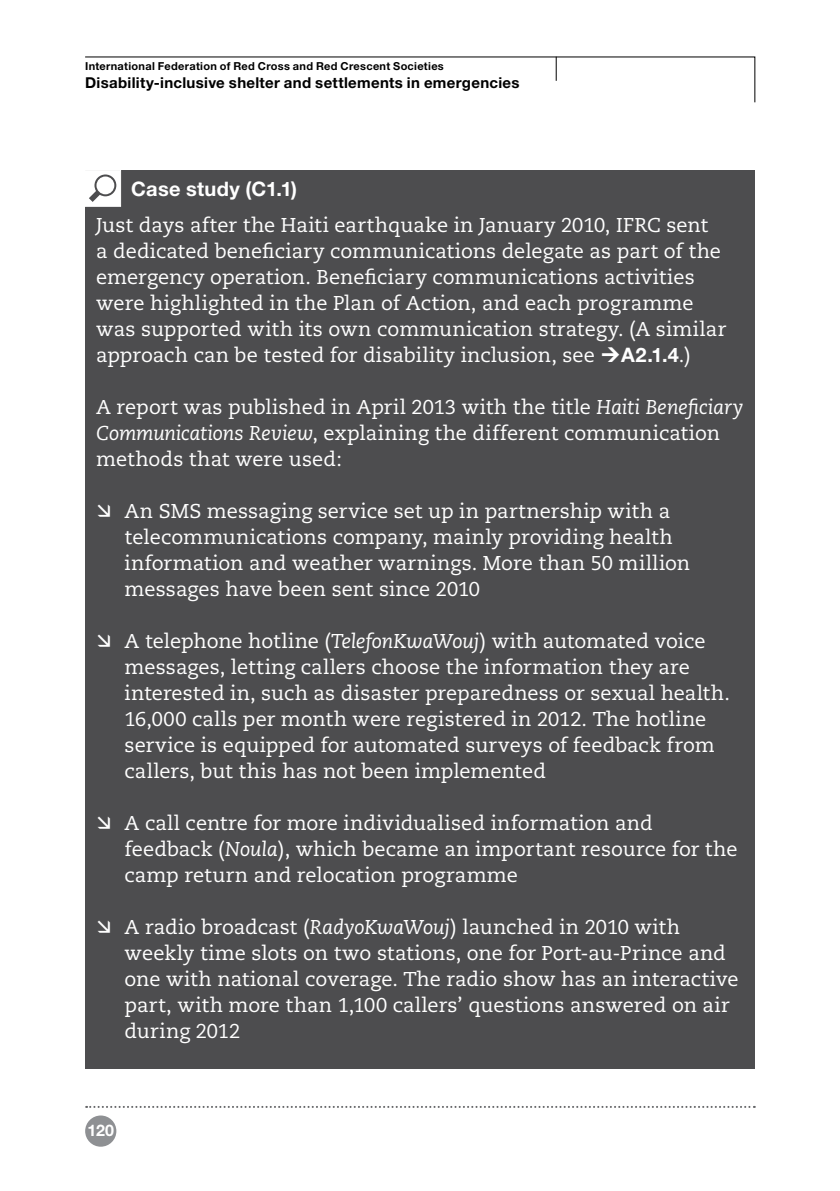
<style>
.page{position:relative;width:840px;height:1191px;background:#fff}
.page>*{position:absolute;margin:0;border:0;box-sizing:border-box;transform-origin:0 0}
.t1{font:20px/26px "Caecilia";color:#fff}
.t2{font:700 20px "Helvetica Neue LT Std";letter-spacing:.015em;color:#fff}
.t3{font:700 16px "Helvetica Neue LT Std";color:#fff}
.t4{font:700 15px "Helvetica Neue LT Std";letter-spacing:.02em;color:#000}
.t5{font:700 11px "Helvetica Neue LT Std";letter-spacing:.025em;color:#000}
.s1{font-family:"Caecilia";font-weight:400}
.s2{font-style:italic}
</style>
<div class="page">
<svg style="left:85px;top:56px;width:670px;height:47px"></svg>
<svg style="left:86px;top:1106px;width:668px;height:2px"></svg>
<div style="left:85px;top:1115px;width:31px;height:31px;background:#8e9093;border-radius:50%"></div>
<div style="left:85px;top:170px;width:669px;height:898px;background:#4d4d4f"></div>
<div style="left:84px;top:170px;width:37px;height:37px;background:#fff;border:1px solid #fff"></div>
<svg style="left:89px;top:174px;width:27px;height:28px"></svg>
<p class="t5" style="left:85px;top:59px;width:360px">International Federation of Red Cross and Red Crescent Societies</p>
<p class="t4" style="left:85px;top:74px;width:435px">Disability-inclusive shelter and settlements in emergencies</p>
<p class="t2" style="left:131px;top:176px;width:167px">Case study (C1.1)</p>
<p class="t1" style="left:96px;top:212px;width:631px">Just days after the Haiti earthquake in January 2010, IFRC sent<br>a dedicated beneficiary communications delegate as part of the emergency operation. Beneficiary communications activities were highlighted in the Plan of Action, and each programme was supported with its own communication strategy. (A similar approach can be tested for disability inclusion, see</p>
<p class="t2" style="left:620px;top:342px;width:71px">A2.1.4<span class="s1">.)</span></p>
<p class="t1" style="left:96px;top:394px;width:648px">A report was published in April 2013 with the title <span class="s2">Haiti Beneficiary<br>Communications Review</span>, explaining the different communication methods that were used:</p>
<p class="t1" style="left:124px;top:498px;width:566px">An SMS messaging service set up in partnership with a telecommunications company, mainly providing health information and weather warnings. More than 50 million messages have been sent since 2010</p>
<p class="t1" style="left:124px;top:628px;width:606px">A telephone hotline (<span class="s2">TelefonKwaWouj</span>) with automated voice messages, letting callers choose the information they are interested in, such as disaster preparedness or sexual health.<br>16,000 calls per month were registered in 2012. The hotline service is equipped for automated surveys of feedback from callers, but this has not been implemented</p>
<p class="t1" style="left:124px;top:810px;width:614px">A call centre for more individualised information and feedback (<span class="s2">Noula</span>), which became an important resource for the camp return and relocation programme</p>
<p class="t1" style="left:124px;top:914px;width:615px">A radio broadcast (<span class="s2">RadyoKwaWouj</span>) launched in 2010 with weekly time slots on two stations, one for Port-au-Prince and one with national coverage. The radio show has an interactive part, with more than 1,100 callers’ questions answered on air during 2012</p>
<p class="t3" style="left:87px;top:1120px;width:28px">120</p>
</div>
